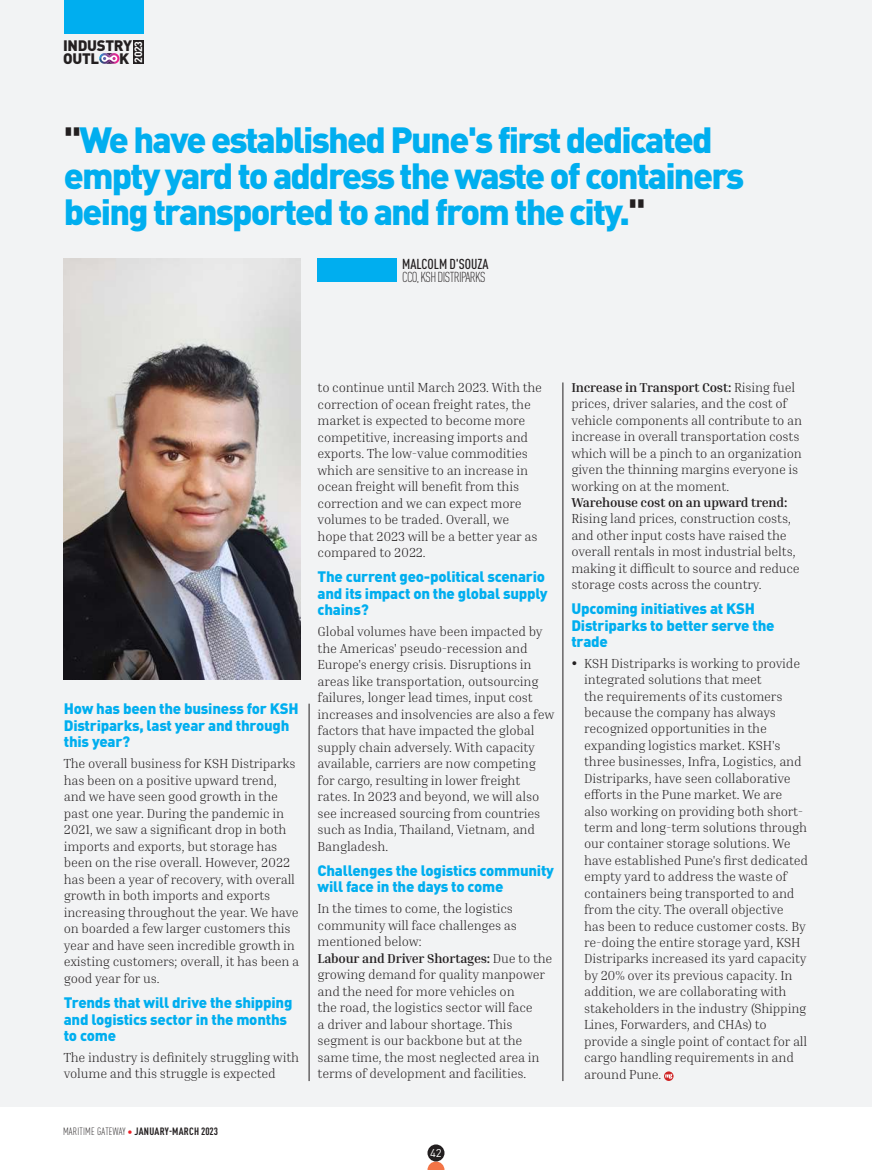
<style>
.page{position:relative;width:872px;height:1170px;background:#fff}
.page>*{position:absolute;margin:0;border:0;box-sizing:border-box;transform-origin:0 0}
.t1{font:900 36px/36px "DIN Pro";letter-spacing:-.05em;color:#00aeef}
.t2{font:900 15px/16.5px "DIN Pro";letter-spacing:-.015em;color:#00aeef}
.t3{font:900 15px/12.8px "DIN Pro";letter-spacing:-.02em;color:#231f20}
.t4{font:300 condensed 14.25px "DIN Pro";letter-spacing:-.04em;color:#231f20}
.t5{font:500 condensed 14.25px "DIN Pro";color:#231f20}
.t6{font:300 13.2px/16.5px "Inria Serif";letter-spacing:-.015em;color:#231f20}
.t7{font:700 13.2px "Inria Serif";letter-spacing:-.015em;color:#231f20}
.t8{font:11.25px "DIN Pro";color:#fff}
.t9{font:700 condensed 10.5px "DIN Pro";letter-spacing:.02em;color:#231f20}
.t10{font:700 10.5px "DIN Pro";color:#fff}
.s1{color:#231f20}
.s2{font-weight:300}
.s3{font-weight:300;color:#ee1d23}
.s4{font-weight:700}
</style>
<div class="page">
<svg style="left:427px;top:1161px;width:17px;height:8px"></svg>
<div style="left:427px;top:1144px;width:17px;height:17px;background:#231f20;border-radius:50%"></div>
<div style="left:0;top:0;width:872px;height:1106px;background:#f2f3f4"></div>
<svg style="left:99px;top:53px;width:20px;height:11px"></svg>
<div style="left:133px;top:40px;width:10px;height:24px;background:#231f20"></div>
<div style="left:64px;top:0;width:79px;height:33px;background:#00aeef"></div>
<div style="left:317px;top:258px;width:80px;height:24px;background:#00aeef"></div>
<img style="left:64px;top:258px;width:236px;height:421px">
<svg style="left:664px;top:1071px;width:9px;height:9px"></svg>
<svg style="left:665px;top:1073px;width:7px;height:5px"></svg>
<hr style="left:562px;top:382px;width:1px;height:698px;background:#231f20">
<hr style="left:309px;top:703px;width:1px;height:377px;background:#231f20">
<p class="t3" style="left:63px;top:37px;width:71px">INDUSTRY<br>OUTL</p>
<p class="t3" style="left:119px;top:50px;width:12px">K</p>
<p class="t10" style="left:129px;top:63px;width:23px;rotate:-90deg">2023</p>
<h1 class="t1" style="left:64px;top:117px;width:682px"><span class="s1">"</span>We have established Pune's first dedicated empty yard to address the waste of containers being transported to and from the city.<span class="s1">"</span></h1>
<p class="t5" style="left:402px;top:253px;width:88px">MALCOLM D'SOUZA</p>
<p class="t4" style="left:402px;top:267px;width:85px">CCO, KSH DISTRIPARKS</p>
<p class="t2" style="left:64px;top:698px;width:236px">How has been the business for KSH<br>Distriparks, last year and through this year?</p>
<p class="t6" style="left:64px;top:755px;width:237px">The overall business for KSH Distriparks has been on a positive upward trend, and we have seen good growth in the past one year. During the pandemic in 2021, we saw a significant drop in both imports and exports, but storage has been on the rise overall. However, 2022 has been a year of recovery, with overall growth in both imports and exports increasing throughout the year. We have on boarded a few larger customers this year and have seen incredible growth in existing customers; overall, it has been a good year for us.</p>
<p class="t2" style="left:64px;top:992px;width:230px">Trends that will drive the shipping and logistics sector in the months to come</p>
<p class="t6" style="left:64px;top:1048px;width:237px">The industry is definitely struggling with volume and this struggle is expected</p>
<p class="t9" style="left:63px;top:1123px;width:156px"><span class="s2">MARITIME GATEWAY</span> <span class="s3">∙</span> JANUARY-MARCH 2023</p>
<p class="t6" style="left:317px;top:379px;width:226px">to continue until March 2023. With the correction of ocean freight rates, the market is expected to become more competitive, increasing imports and exports. The low-value commodities which are sensitive to an increase in ocean freight will benefit from this correction and we can expect more volumes to be traded. Overall, we<br>hope that 2023 will be a better year as compared to 2022.</p>
<p class="t2" style="left:317px;top:566px;width:231px">The current geo-political scenario and its impact on the global supply chains?</p>
<p class="t6" style="left:317px;top:623px;width:238px">Global volumes have been impacted by the Americas' pseudo-recession and Europe's energy crisis. Disruptions in areas like transportation, outsourcing failures, longer lead times, input cost increases and insolvencies are also a few factors that have impacted the global supply chain adversely. With capacity available, carriers are now competing for cargo, resulting in lower freight rates. In 2023 and beyond, we will also see increased sourcing from countries such as India, Thailand, Vietnam, and Bangladesh.</p>
<p class="t2" style="left:317px;top:860px;width:238px">Challenges the logistics community will face in the days to come</p>
<p class="t6" style="left:317px;top:899px;width:236px">In the times to come, the logistics community will face challenges as mentioned below:<br><span class="s4">Labour and Driver Shortages:</span> Due to the growing demand for quality manpower and the need for more vehicles on<br>the road, the logistics sector will face<br>a driver and labour shortage. This segment is our backbone but at the same time, the most neglected area in terms of development and facilities.</p>
<p class="t6" style="left:571px;top:379px;width:232px"><span class="s4">Increase in Transport Cost:</span> Rising fuel prices, driver salaries, and the cost of vehicle components all contribute to an increase in overall transportation costs which will be a pinch to an organization given the thinning margins everyone is working on at the moment.</p>
<p class="t7" style="left:571px;top:494px;width:217px">Warehouse cost on an upward trend:</p>
<p class="t6" style="left:571px;top:510px;width:230px">Rising land prices, construction costs, and other input costs have raised the overall rentals in most industrial belts, making it difficult to source and reduce storage costs across the country.</p>
<p class="t2" style="left:571px;top:598px;width:205px">Upcoming initiatives at KSH<br>Distriparks to better serve the trade</p>
<p class="t6" style="left:584px;top:654px;width:225px">KSH Distriparks is working to provide integrated solutions that meet<br>the requirements of its customers because the company has always recognized opportunities in the expanding logistics market. KSH's three businesses, Infra, Logistics, and Distriparks, have seen collaborative efforts in the Pune market. We are also working on providing both short&shy;term and long-term solutions through our container storage solutions. We have established Pune's first dedicated empty yard to address the waste of containers being transported to and from the city. The overall objective<br>has been to reduce customer costs. By re-doing the entire storage yard, KSH Distriparks increased its yard capacity by 20% over its previous capacity. In addition, we are collaborating with stakeholders in the industry (Shipping Lines, Forwarders, and CHAs) to provide a single point of contact for all cargo handling requirements in and around Pune.</p>
<p class="t8" style="left:430px;top:1143px;width:13px">42</p>
</div>
